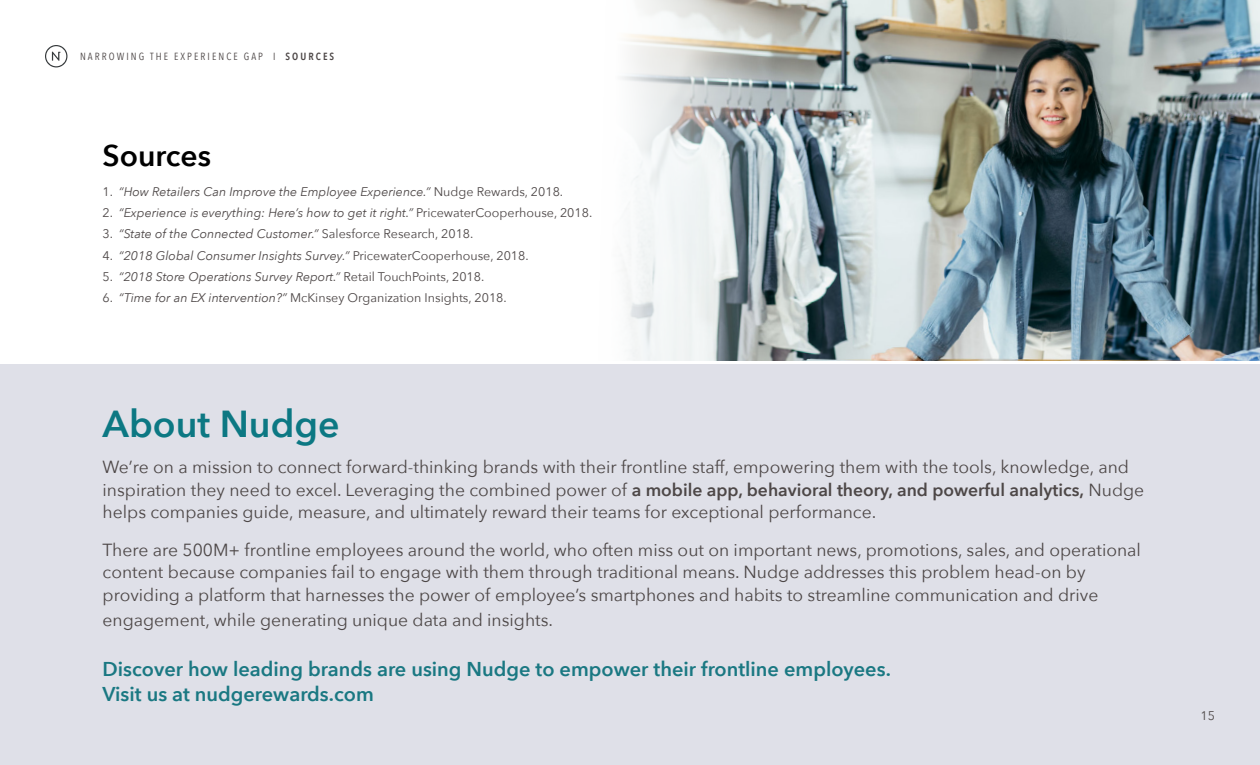
<style>
.page{position:relative;width:1260px;height:765px;background:#fff}
.page>*{position:absolute;margin:0;border:0;box-sizing:border-box;transform-origin:0 0}
.t1{font:600 37.5px "Avenir Next";color:#0c7883}
.t2{font:600 30px "Avenir Next";color:#000}
.t3{font:600 20px "Avenir Next";color:#1a7882}
.t4{font:17.5px/22.5px "Avenir Next";color:#4d4747}
.t5{font:italic 12.5px "Avenir Next";color:#4d4747}
.t6{font:12.5px "Avenir Next";color:#4d4747}
.t7{font:10.38px "Avenir Next Condensed";letter-spacing:.2em;color:#4d4747}
.s1{font-weight:600}
.s2{font-style:normal}
.s3{font-style:italic}
</style>
<div class="page">
<div style="left:0;top:365px;width:1260px;height:400px;background:#dfe0e8"></div>
<svg style="left:45px;top:45px;width:22px;height:22px"></svg>
<img style="left:621px;top:0;width:639px;height:361px">
<p class="t7" style="left:80px;top:47px;width:256px">NARROWING THE EXPERIENCE GAP I <span class="s1">SOURCES</span></p>
<p class="t2" style="left:103px;top:130px;width:110px">Sources</p>
<p class="t5" style="left:103px;top:181px;width:462px"><span class="s2">1.</span> “How Retailers Can Improve the Employee Experience.” <span class="s2">Nudge Rewards, 2018.</span></p>
<p class="t5" style="left:103px;top:202px;width:491px"><span class="s2">2.</span> “Experience is everything: Here’s how to get it right.” <span class="s2">PricewaterCooperhouse, 2018.</span></p>
<p class="t5" style="left:103px;top:223px;width:372px"><span class="s2">3.</span> “State of the Connected Customer.” <span class="s2">Salesforce Research, 2018.</span></p>
<p class="t5" style="left:103px;top:245px;width:428px"><span class="s2">4.</span> “2018 Global Consumer Insights Survey.” <span class="s2">PricewaterCooperhouse, 2018.</span></p>
<p class="t5" style="left:103px;top:266px;width:383px"><span class="s2">5.</span> “2018 Store Operations Survey Report.” <span class="s2">Retail TouchPoints, 2018.</span></p>
<p class="t6" style="left:103px;top:287px;width:406px">6. <span class="s3">“Time for an EX intervention?”</span> McKinsey Organization Insights, 2018.</p>
<p class="t1" style="left:103px;top:392px;width:239px">About Nudge</p>
<p class="t4" style="left:103px;top:455px;width:1043px">We’re on a mission to connect forward-thinking brands with their frontline staff, empowering them with the tools, knowledge, and inspiration they need to excel. Leveraging the combined power of <span class="s1">a mobile app, behavioral theory, and powerful analytics,</span> Nudge helps companies guide, measure, and ultimately reward their teams for exceptional performance.</p>
<p class="t4" style="left:103px;top:538px;width:1040px">There are 500M+ frontline employees around the world, who often miss out on important news, promotions, sales, and operational content because companies fail to engage with them through traditional means. Nudge addresses this problem head-on by providing a platform that harnesses the power of employee’s smartphones and habits to streamline communication and drive</p>
<p class="t4" style="left:103px;top:608px;width:452px">engagement, while generating unique data and insights.</p>
<p class="t3" style="left:103px;top:652px;width:790px">Discover how leading brands are using Nudge to empower their frontline employees.</p>
<p class="t3" style="left:103px;top:677px;width:273px">Visit us at nudgerewards.com</p>
<p class="t6" style="left:1201px;top:705px;width:16px">15</p>
</div>
